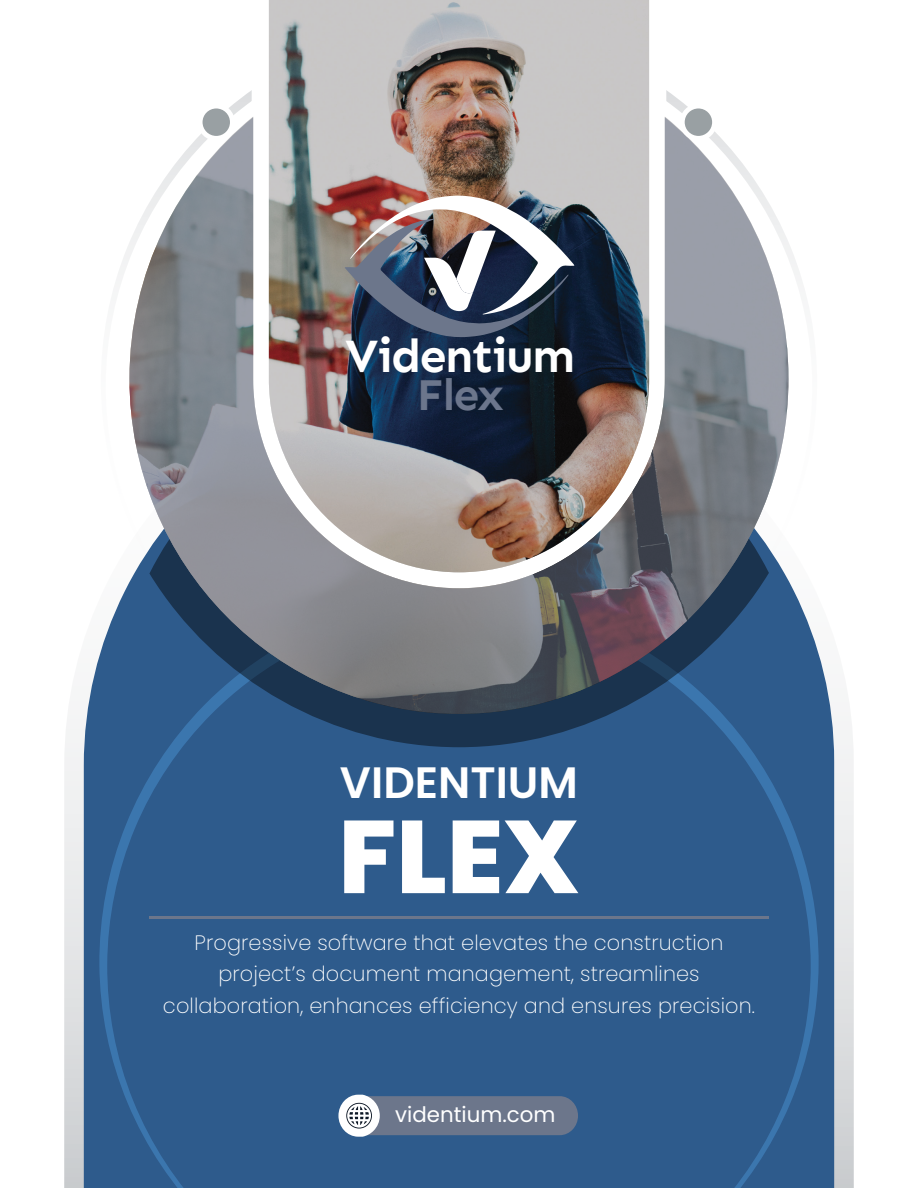
<style>
.page{position:relative;width:918px;height:1188px;background:#fff}
.page>*{position:absolute;margin:0;border:0;box-sizing:border-box;transform-origin:0 0}
.t1{font:800 103.05px "Poppins";color:#fff}
.t2{font:700 47.85px "Sen";letter-spacing:-.03em;color:#fff}
.t3{font:700 45.45px "Sen";color:#6c768c}
.t4{font:600 43.95px "Poppins";color:#fff}
.t5{font:21.3px "Poppins";color:#fff}
.t6{font:200 20.85px/31.5px "Poppins";letter-spacing:.005em;color:#fff;text-align:center}
</style>
<div class="page">
<svg style="left:64px;top:715px;width:790px;height:473px"></svg>
<svg style="left:84px;top:581px;width:750px;height:607px;fill:#2e5b8c"></svg>
<div style="left:99px;top:598px;width:720px;height:590px;background:#2e5b8c"></div>
<svg style="left:149px;top:714px;width:620px;height:33px;background:#284f79"></svg>
<svg style="left:229px;top:0;width:459px;height:117px;fill:#c8c6c7"></svg>
<img style="left:129px;top:117px;width:660px;height:597px">
<hr style="left:149px;top:916px;width:620px;height:2px;background:#6c768b">
<svg style="left:337px;top:1093px;width:241px;height:45px;background:#707f96"></svg>
<div style="left:681px;top:105px;width:34px;height:34px;background:#fff;border-radius:50%"></div>
<div style="left:680px;top:104px;width:37px;height:37px;border:3px solid #fff;border-radius:50%"></div>
<div style="left:685px;top:108px;width:27px;height:28px;background:#99a0a3;border-radius:50%"></div>
<svg style="left:199px;top:105px;width:34px;height:34px"></svg>
<div style="left:198px;top:104px;width:37px;height:37px;border:3px solid #fff;border-radius:50%"></div>
<div style="left:203px;top:108px;width:27px;height:28px;background:#99a0a3;border-radius:50%"></div>
<img style="left:345px;top:196px;width:229px;height:141px">
<h2 class="t2" style="left:345px;top:329px;width:232px">Videntium</h2>
<h3 class="t3" style="left:417px;top:369px;width:88px">Flex</h3>
<h3 class="t4" style="left:340px;top:757px;width:240px">VIDENTIUM</h3>
<h1 class="t1" style="left:338px;top:797px;width:243px">FLEX</h1>
<p class="t6" style="left:163px;top:927px;width:594px">Progressive software that elevates the construction project’s document management, streamlines collaboration, enhances efficiency and ensures precision.</p>
<p class="t5" style="left:395px;top:1102px;width:162px">videntium.com</p>
</div>
